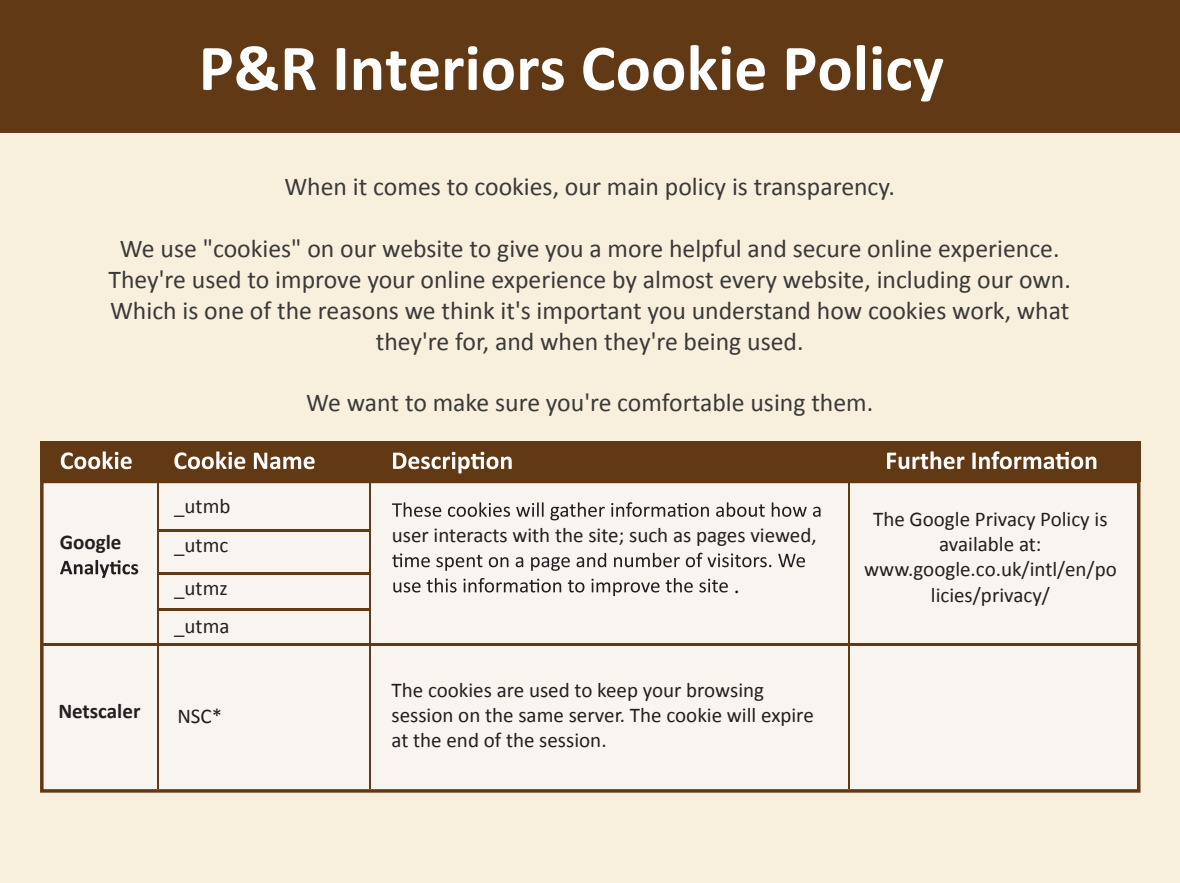
<style>
.page{position:relative;width:1180px;height:883px;background:#fff}
.page>*{position:absolute;margin:0;border:0;box-sizing:border-box;transform-origin:0 0}
.t1{font:700 65.8px "Calibri";color:#fff}
.t2{font:25.72px/30.8px "Calibri";color:#3a3a3a;text-align:center}
.t3{font:21px/25.2px "Calibri";color:#231f20}
.t4{font:700 21px "Calibri";color:#231f20}
.t5{font:21px "Myriad Pro";color:#000}
</style>
<div class="page">
<div style="left:0;top:0;width:1180px;height:882px;background:#f9efdd"></div>
<div style="left:0;top:0;width:1180px;height:133px;background:#623915"></div>
<div style="left:40px;top:440px;width:1100px;height:41px;background:#623915"></div>
<div style="left:40px;top:479px;width:1100px;height:313px;background:#f8f5f0;border:4px solid #623915"></div>
<hr style="left:157px;top:476px;width:2px;height:312px;background:#623915">
<hr style="left:369px;top:477px;width:2px;height:311px;background:#623915">
<hr style="left:848px;top:477px;width:1px;height:311px;background:#623915">
<hr style="left:41px;top:643px;width:1098px;height:2px;background:#623915">
<hr style="left:157px;top:608px;width:212px;height:3px;background:#623915">
<hr style="left:157px;top:572px;width:212px;height:2px;background:#623915">
<hr style="left:157px;top:529px;width:212px;height:2px;background:#623915">
<svg style="left:60px;top:560px;width:78px;height:18px"></svg>
<svg style="left:392px;top:502px;width:428px;height:18px"></svg>
<svg style="left:392px;top:552px;width:413px;height:18px"></svg>
<svg style="left:393px;top:578px;width:335px;height:18px"></svg>
<svg style="left:61px;top:451px;width:1035px;height:22px"></svg>
<h1 class="t1" style="left:199px;top:26px;width:746px">P&amp;R Interiors Cookie Policy</h1>
<p class="t2" style="left:284px;top:171px;width:612px">When it comes to cookies, our main policy is transparency.</p>
<p class="t2" style="left:109px;top:233px;width:963px">We use "cookies" on our website to give you a more helpful and secure online experience.<br>They're used to improve your online experience by almost every website, including our own.<br>Which is one of the reasons we think it's important you understand how cookies work, what they're for, and when they're being used.</p>
<p class="t2" style="left:306px;top:387px;width:568px">We want to make sure you're comfortable using them.</p>
<p class="t4" style="left:60px;top:528px;width:63px">Google</p>
<p class="t4" style="left:58px;top:697px;width:84px">Netscaler</p>
<p class="t3" style="left:174px;top:486px;width:58px;line-height:39.4px">_utmb _utmc</p>
<p class="t3" style="left:174px;top:569px;width:57px;line-height:38px">_utmz _utma</p>
<p class="t3" style="left:177px;top:703px;width:46px">NSC*</p>
<p class="t3" style="left:392px;top:522px;width:426px">user interacts with the site; such as pages viewed,</p>
<p class="t5" style="left:734px;top:573px;width:6px">.</p>
<p class="t3" style="left:391px;top:677px;width:424px">The cookies are used to keep your browsing session on the same server. The cookie will expire at the end of the session.</p>
<p class="t3" style="left:864px;top:506px;width:254px;text-align:center">The Google Privacy Policy is available at: www.google.co.uk/intl/en/po licies/privacy/</p>
</div>
